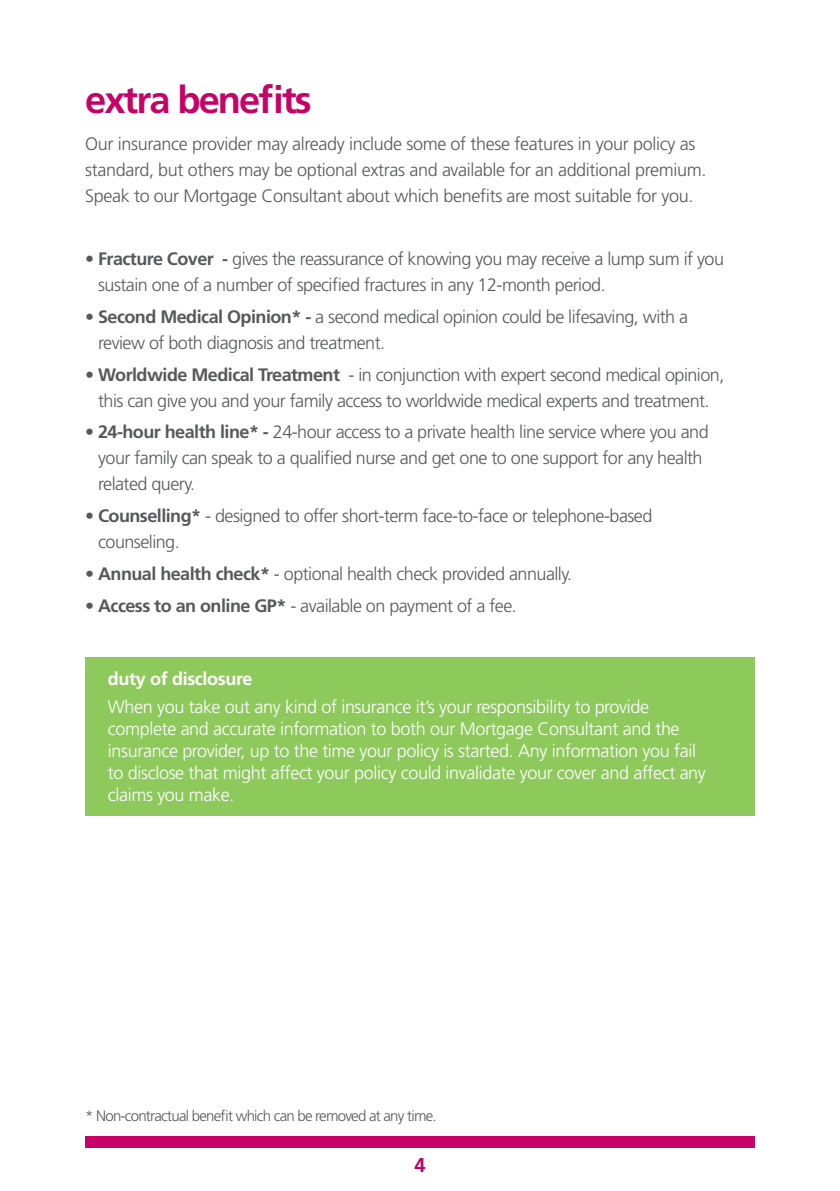
<style>
.page{position:relative;width:840px;height:1191px;background:#fff}
.page>*{position:absolute;margin:0;border:0;box-sizing:border-box;transform-origin:0 0}
.t1{font:700 38px "Frutiger LT Std";letter-spacing:-.05em;color:#c70266}
.t2{font:700 20px "Frutiger LT Std";color:#c70266}
.t3{font:300 18px/26px "Frutiger LT Std";letter-spacing:-.03em;color:#57585a}
.t4{font:300 18px/22px "Frutiger LT Std";letter-spacing:-.02em;color:#fff}
.t5{font:700 18px "Frutiger LT Std";letter-spacing:-.02em;color:#fff}
.t6{font:300 15px "Frutiger LT Std";letter-spacing:-.05em;color:#57585a}
.s1{font-weight:700}
</style>
<div class="page">
<div style="left:85px;top:1136px;width:669px;height:11px;background:#c70266"></div>
<div style="left:85px;top:657px;width:669px;height:158px;background:#8ec95c"></div>
<h1 class="t1" style="left:85px;top:77px;width:228px">extra benefits</h1>
<p class="t3" style="left:85px;top:131px;width:622px">Our insurance provider may already include some of these features in your policy as standard, but others may be optional extras and available for an additional premium.<br>Speak to our Mortgage Consultant about which benefits are most suitable for you.</p>
<p class="t3" style="left:98px;top:246px;width:627px;text-indent:-13px"><span class="s1">• Fracture Cover -</span> gives the reassurance of knowing you may receive a lump sum if you sustain one of a number of specified fractures in any 12-month period.</p>
<p class="t3" style="left:98px;top:304px;width:591px;text-indent:-13px"><span class="s1">• Second Medical Opinion* -</span> a second medical opinion could be lifesaving, with a review of both diagnosis and treatment.</p>
<p class="t3" style="left:85px;top:362px;width:640px;text-align:center"><span class="s1">• Worldwide Medical Treatment</span> - in conjunction with expert second medical opinion, this can give you and your family access to worldwide medical experts and treatment.</p>
<p class="t3" style="left:98px;top:419px;width:611px;text-indent:-13px"><span class="s1">• 24-hour health line* -</span> 24-hour access to a private health line service where you and your family can speak to a qualified nurse and get one to one support for any health related query.</p>
<p class="t3" style="left:98px;top:503px;width:555px;text-indent:-13px"><span class="s1">• Counselling*</span> - designed to offer short-term face-to-face or telephone-based counseling.</p>
<p class="t3" style="left:85px;top:561px;width:488px"><span class="s1">• Annual health check*</span> - optional health check provided annually.</p>
<p class="t3" style="left:85px;top:592px;width:433px"><span class="s1">• Access to an online GP*</span> - available on payment of a fee.</p>
<p class="t5" style="left:108px;top:668px;width:146px">duty of disclosure</p>
<p class="t4" style="left:108px;top:696px;width:599px">When you take out any kind of insurance it’s your responsibility to provide complete and accurate information to both our Mortgage Consultant and the insurance provider, up to the time your policy is started. Any information you fail to disclose that might affect your policy could invalidate your cover and affect any claims you make.</p>
<p class="t6" style="left:85px;top:1107px;width:353px">* Non-contractual benefit which can be removed at any time.</p>
<p class="t2" style="left:414px;top:1153px;width:13px">4</p>
</div>
